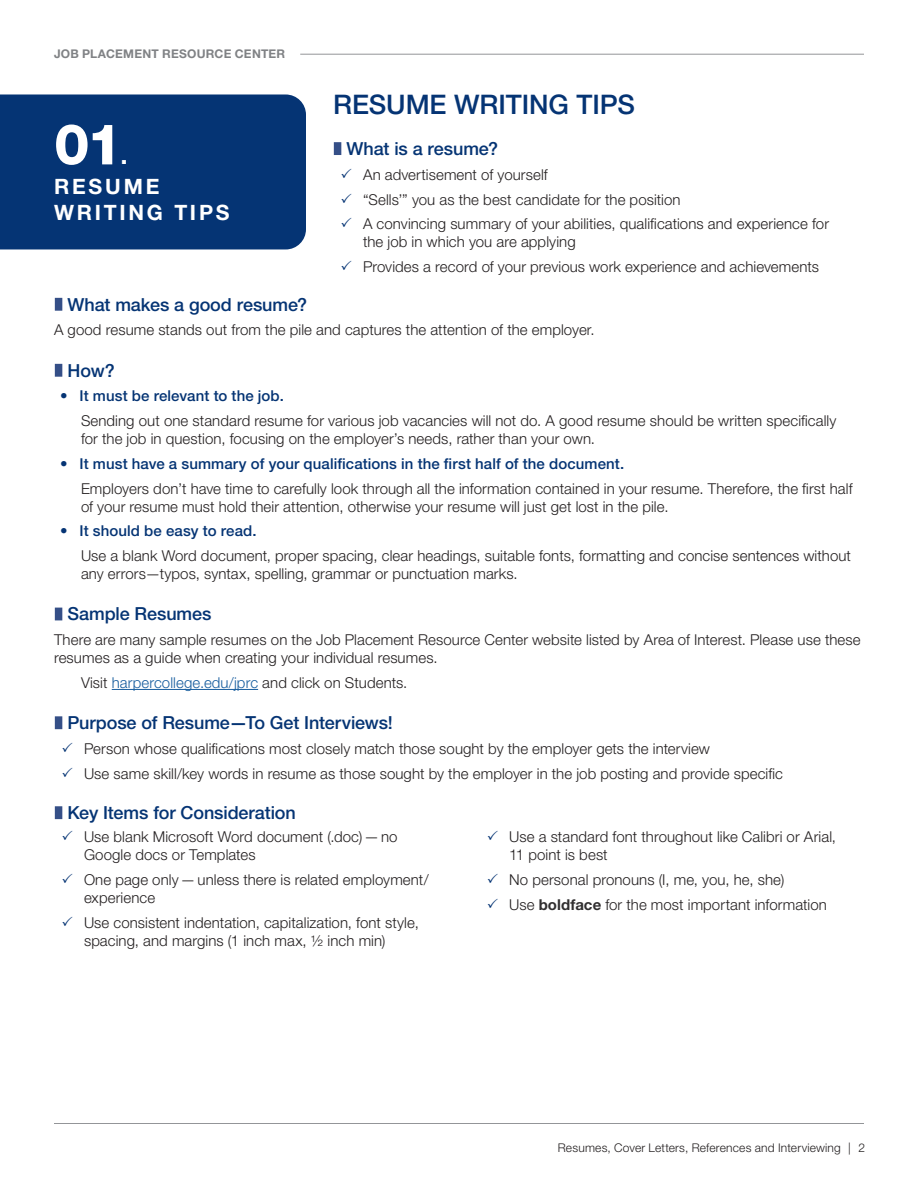
<style>
.page{position:relative;width:918px;height:1188px;background:#fff}
.page>*{position:absolute;margin:0;border:0;box-sizing:border-box;transform-origin:0 0}
.t1{font:800 56.55px "Helvetica Neue LT Std";color:#fff}
.heading{font:500 27px "Helvetica Neue LT Std";letter-spacing:-.005em;color:#053474}
.t2{font:700 21.15px/30px "Helvetica Neue LT Std";letter-spacing:.13em;color:#fff}
.subhead{font:500 18px "Helvetica Neue LT Std";letter-spacing:-.005em;color:#053474}
.t3{font:300 15px/18px "Helvetica Neue LT Std";letter-spacing:.005em;color:#231f20}
.t4{font:500 15px "Helvetica Neue LT Std";letter-spacing:.005em;color:#053474}
.t5{font:300 12px "Helvetica Neue LT Std";letter-spacing:.015em;color:#231f20}
.t6{font:700 12px "Helvetica Neue LT Std";letter-spacing:.015em;color:#808285}
.s1{font-weight:800}
.s2{color:#053474}
.s3{font-weight:300}
.s4{color:#175d9e}
.s5{font-weight:700;color:#312f30}
</style>
<div class="page">
<div style="left:0;top:94px;width:306px;height:155px;background:#053474"></div>
<hr style="left:54px;top:1123px;width:810px;height:1px;background:#939598">
<hr style="left:300px;top:54px;width:564px;height:1px;background:#939598">
<div style="left:334px;top:142px;width:7px;height:13px;background:#354f87"></div>
<div style="left:55px;top:806px;width:7px;height:13px;background:#354f87"></div>
<div style="left:55px;top:298px;width:7px;height:13px;background:#354f87"></div>
<div style="left:55px;top:364px;width:7px;height:13px;background:#354f87"></div>
<div style="left:55px;top:608px;width:7px;height:12px;background:#354f87"></div>
<hr style="left:112px;top:689px;width:146px;height:1px;background:#175d9e">
<div style="left:55px;top:716px;width:7px;height:13px;background:#354f87"></div>
<p class="t6" style="left:54px;top:47px;width:233px">JOB PLACEMENT RESOURCE CENTER</p>
<p class="t1" style="left:54px;top:111px;width:70px">01</p>
<p class="t2" style="left:54px;top:141px;width:107px;text-indent:67px"><span class="s1">.<br></span>RESUME</p>
<p class="t2" style="left:54px;top:197px;width:177px">WRITING TIPS</p>
<p class="heading" style="left:333px;top:88px;width:303px">RESUME WRITING TIPS</p>
<p class="subhead" style="left:346px;top:138px;width:153px">What is a resume?</p>
<p class="t3" style="left:340px;top:165px;width:209px"><span class="s2">✓</span> An advertisement of yourself</p>
<p class="t3" style="left:340px;top:190px;width:342px"><span class="s2">✓</span> “Sells’” you as the best candidate for the position</p>
<p class="t3" style="left:363px;top:215px;width:468px;text-indent:-22px"><span class="s2">✓</span> A convincing summary of your abilities, qualifications and experience for the job in which you are applying</p>
<p class="t3" style="left:340px;top:257px;width:480px"><span class="s2">✓</span> Provides a record of your previous work experience and achievements</p>
<p class="subhead" style="left:68px;top:294px;width:241px">What makes a good resume?</p>
<p class="t3" style="left:54px;top:321px;width:542px">A good resume stands out from the pile and captures the attention of the employer.</p>
<p class="subhead" style="left:68px;top:360px;width:49px">How?</p>
<p class="t4" style="left:60px;top:387px;width:225px"><span class="s3">•</span> It must be relevant to the job.</p>
<p class="t3" style="left:81px;top:412px;width:757px">Sending out one standard resume for various job vacancies will not do. A good resume should be written specifically for the job in question, focusing on the employer’s needs, rather than your own.</p>
<p class="t4" style="left:60px;top:455px;width:566px"><span class="s3">•</span> It must have a summary of your qualifications in the first half of the document.</p>
<p class="t3" style="left:81px;top:479px;width:773px">Employers don’t have time to carefully look through all the information contained in your resume. Therefore, the first half of your resume must hold their attention, otherwise your resume will just get lost in the pile.</p>
<p class="t4" style="left:60px;top:522px;width:198px"><span class="s3">•</span> It should be easy to read.</p>
<p class="t3" style="left:81px;top:547px;width:772px">Use a blank Word document, proper spacing, clear headings, suitable fonts, formatting and concise sentences without any errors—typos, syntax, spelling, grammar or punctuation marks.</p>
<p class="subhead" style="left:68px;top:603px;width:146px">Sample Resumes</p>
<p class="t3" style="left:54px;top:631px;width:808px">There are many sample resumes on the Job Placement Resource Center website listed by Area of Interest. Please use these resumes as a guide when creating your individual resumes.</p>
<p class="t3" style="left:81px;top:673px;width:328px">Visit <span class="s4">harpercollege.edu/jprc</span> and click on Students.</p>
<p class="subhead" style="left:68px;top:712px;width:327px">Purpose of Resume—To Get Interviews!</p>
<p class="t3" style="left:62px;top:739px;width:650px"><span class="s2">✓</span> Person whose qualifications most closely match those sought by the employer gets the interview</p>
<p class="t3" style="left:62px;top:764px;width:723px"><span class="s2">✓</span> Use same skill/key words in resume as those sought by the employer in the job posting and provide specific</p>
<p class="subhead" style="left:68px;top:802px;width:230px">Key Items for Consideration</p>
<p class="t3" style="left:84px;top:827px;width:315px;text-indent:-22px"><span class="s2">✓</span> Use blank Microsoft Word document (.doc)—no<br>Google docs or Templates</p>
<p class="t3" style="left:84px;top:870px;width:346px;text-indent:-22px"><span class="s2">✓</span> One page only—unless there is related employment/ experience</p>
<p class="t3" style="left:84px;top:913px;width:336px;text-indent:-22px"><span class="s2">✓</span> Use consistent indentation, capitalization, font style, spacing, and margins (1 inch max, ½ inch min)</p>
<p class="t3" style="left:509px;top:827px;width:328px;text-indent:-22px"><span class="s2">✓</span> Use a standard font throughout like Calibri or Arial,<br>11 point is best</p>
<p class="t3" style="left:487px;top:870px;width:299px"><span class="s2">✓</span> No personal pronouns (I, me, you, he, she)</p>
<p class="t3" style="left:487px;top:895px;width:342px"><span class="s2">✓</span> Use <span class="s5">boldface</span> for the most important information</p>
<p class="t5" style="left:558px;top:1140px;width:309px">Resumes, Cover Letters, References and Interviewing | 2</p>
</div>
